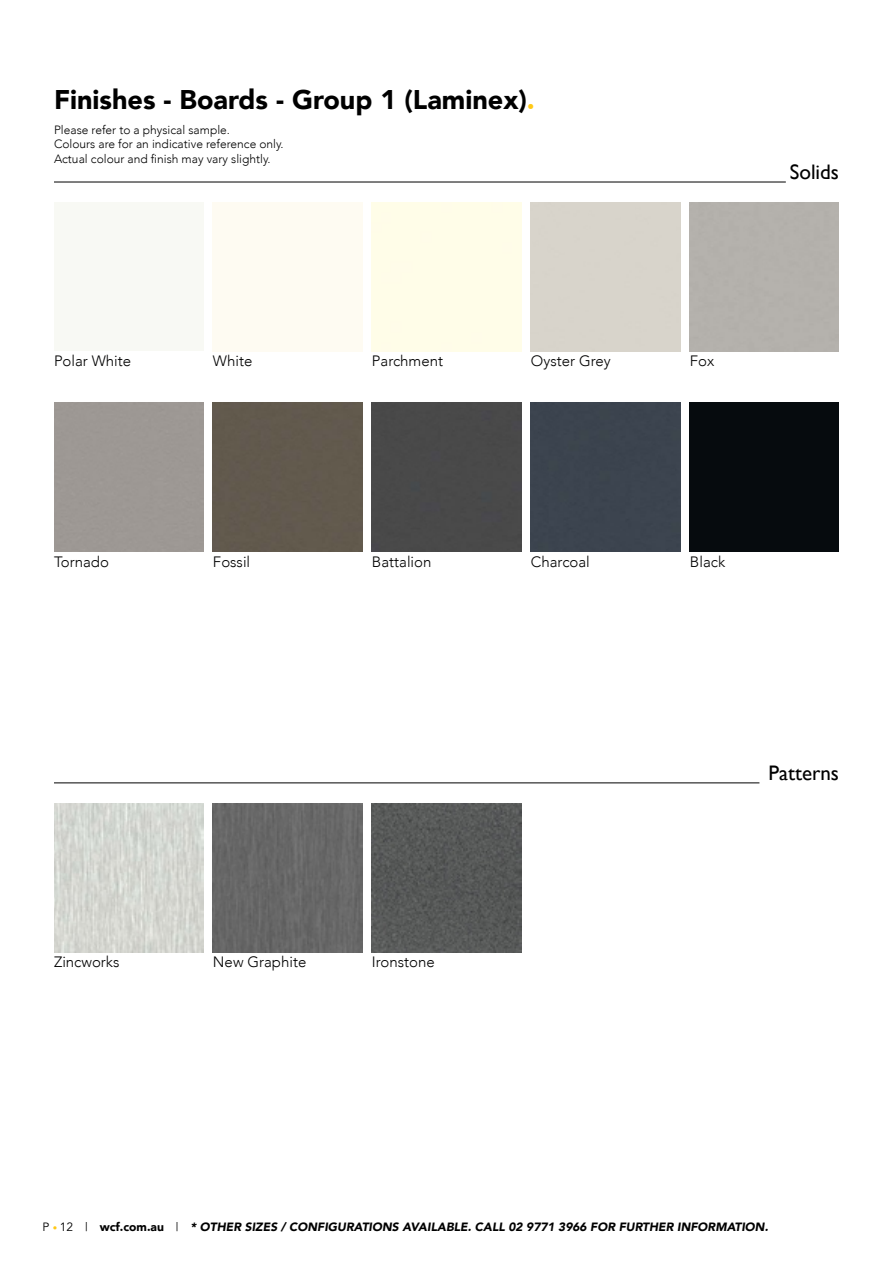
<style>
.page{position:relative;width:893px;height:1263px;background:#fff}
.page>*{position:absolute;margin:0;border:0;box-sizing:border-box;transform-origin:0 0}
.t1{font:900 27px "Avenir";color:#000}
.t2{font:21px "Gill Sans";color:#000}
.t3{font:300 15px "Avenir";color:#000}
.t4{font:300 12px/14.4px "Avenir";color:#000}
.t5{font:italic 900 12px "Avenir";color:#000}
.s1{color:#ffc917}
.s2{font-weight:400;font-style:normal}
.s3{font-weight:400;font-style:normal;font-size:9px;color:#ffc917}
.s4{font-style:normal}
</style>
<div class="page">
<hr style="left:54px;top:182px;width:732px;height:1px;background:#000">
<div style="left:213px;top:403px;width:149px;height:149px;background:#62594d"></div>
<div style="left:372px;top:403px;width:149px;height:149px;background:#494949"></div>
<div style="left:531px;top:403px;width:149px;height:149px;background:#3c444f"></div>
<div style="left:690px;top:403px;width:149px;height:149px;background:#060b0e"></div>
<img style="left:54px;top:803px;width:149px;height:149px">
<div style="left:213px;top:803px;width:149px;height:149px;background:#676767"></div>
<img style="left:372px;top:803px;width:149px;height:149px">
<hr style="left:54px;top:783px;width:705px;height:1px;background:#000">
<h1 class="t1" style="left:54px;top:76px;width:482px">Finishes - Boards - Group 1 (Laminex)<span class="s1">.</span></h1>
<p class="t4" style="left:54px;top:122px;width:231px">Please refer to a physical sample.<br>Colours are for an indicative reference only.<br>Actual colour and finish may vary slightly.</p>
<p class="t3" style="left:54px;top:352px;width:79px">Polar White</p>
<p class="t3" style="left:213px;top:352px;width:41px">White</p>
<p class="t3" style="left:372px;top:352px;width:73px">Parchment</p>
<p class="t3" style="left:531px;top:352px;width:81px">Oyster Grey</p>
<p class="t3" style="left:690px;top:352px;width:26px">Fox</p>
<h2 class="t2" style="left:790px;top:160px;width:51px">Solids</h2>
<p class="t3" style="left:54px;top:552px;width:57px">Tornado</p>
<p class="t3" style="left:213px;top:552px;width:39px">Fossil</p>
<p class="t3" style="left:372px;top:552px;width:61px">Battalion</p>
<p class="t3" style="left:531px;top:552px;width:60px">Charcoal</p>
<p class="t3" style="left:690px;top:552px;width:37px">Black</p>
<p class="t3" style="left:54px;top:953px;width:67px">Zincworks</p>
<p class="t3" style="left:213px;top:953px;width:95px">New Graphite</p>
<p class="t3" style="left:372px;top:953px;width:64px">Ironstone</p>
<h2 class="t2" style="left:768px;top:761px;width:72px">Patterns</h2>
<p class="t5" style="left:43px;top:1216px;width:727px"><span class="s2">P</span> <span class="s3">•</span> <span class="s2">12 |</span> <span class="s4">wcf.com.au</span> <span class="s2">|</span> * OTHER SIZES / CONFIGURATIONS AVAILABLE. CALL 02 9771 3966 FOR FURTHER INFORMATION.</p>
</div>
